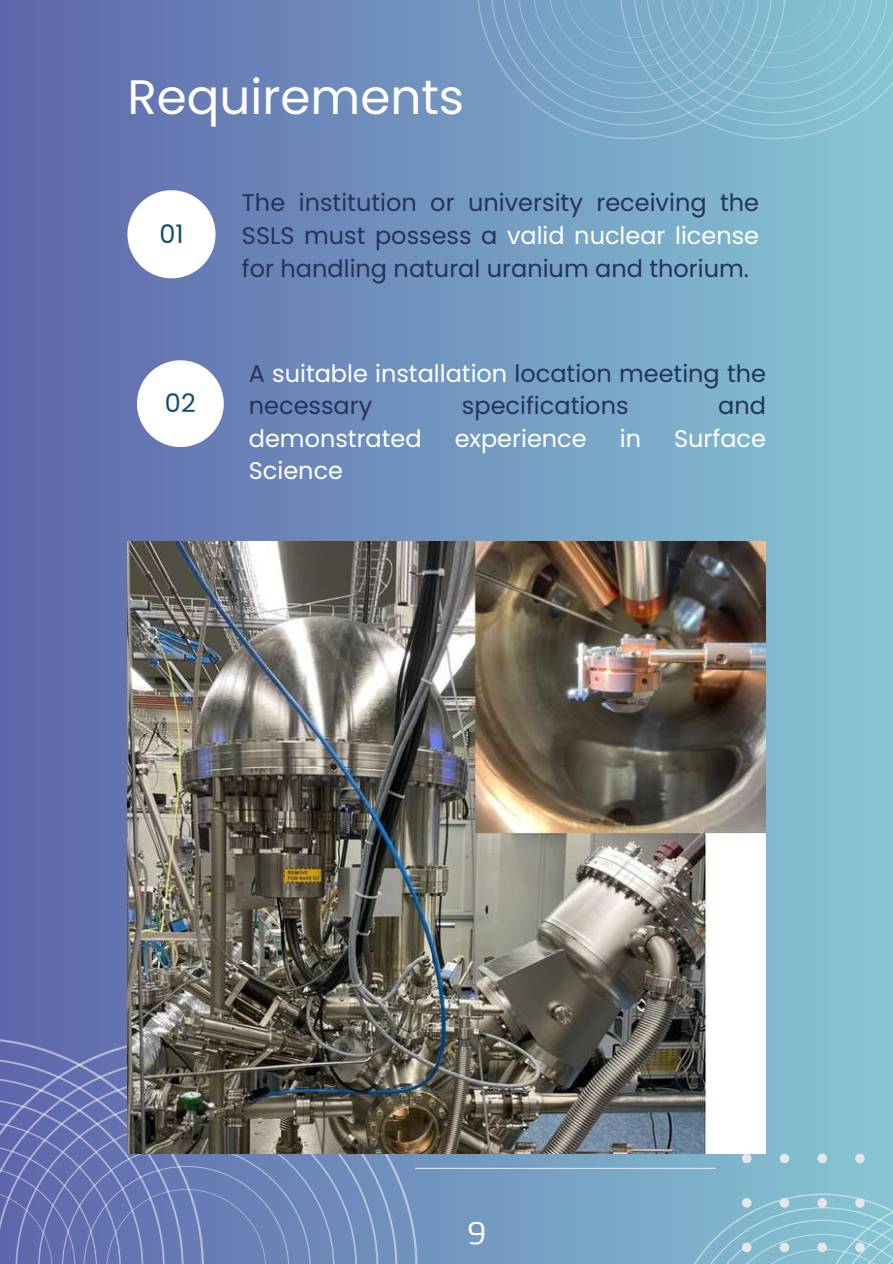
<style>
.page{position:relative;width:893px;height:1264px;background:#fff}
.page>*{position:absolute;margin:0;border:0;box-sizing:border-box;transform-origin:0 0}
.t1{font:48.3px "Poppins";color:#fff}
.t2{font:33px "EC Square Sans Pro";color:#fdfdfd}
.t3{font:25.5px "Poppins";color:#124d6d}
.t4{font:24px/32.7px "Poppins";color:#25335b;text-align:justify}
.t5{font:24px "Poppins";color:#fff}
.s1{color:#fff}
</style>
<div class="page">
<div style="left:0;top:0;width:892px;height:1263px;background:linear-gradient(to right,#5e66ab,#86c6d3)"></div>
<hr style="left:415px;top:1167px;width:300px;height:1px;background:#e6e6e6">
<div style="left:127px;top:190px;width:88px;height:88px;background:#fff;border-radius:50%"></div>
<div style="left:137px;top:360px;width:87px;height:87px;background:#fff;border-radius:50%"></div>
<svg style="left:397px;top:1153px;width:20px;height:110px;background:#7696be"></svg>
<svg style="left:334px;top:1153px;width:63px;height:110px;background:#7491bd"></svg>
<svg style="left:0;top:1037px;width:127px;height:20px;background:#6772b1"></svg>
<svg style="left:0;top:1057px;width:334px;height:206px;background:#6c7cb5"></svg>
<img style="left:127px;top:541px;width:638px;height:612px">
<svg style="left:476px;top:0;width:416px;height:139px;background:#7fb1ca"></svg>
<svg style="left:669px;top:1153px;width:223px;height:110px;background:#88bdd0"></svg>
<h1 class="t1" style="left:127px;top:63px;width:338px">Requirements</h1>
<p class="t3" style="left:159px;top:216px;width:26px">01</p>
<p class="t3" style="left:165px;top:385px;width:32px">02</p>
<p class="t4" style="left:242px;top:187px;width:518px">The institution or university receiving the SSLS must possess a <span class="s1">valid nuclear license </span>for handling natural uranium and thorium.</p>
<p class="t4" style="left:249px;top:357px;width:518px">A <span class="s1">suitable installation</span> location meeting the necessary</p>
<p class="t4" style="left:462px;top:389px;width:168px">specifications</p>
<p class="t4" style="left:718px;top:389px;width:49px">and</p>
<p class="t5" style="left:249px;top:421px;width:174px">demonstrated</p>
<p class="t5" style="left:454px;top:421px;width:133px">experience</p>
<p class="t5" style="left:619px;top:421px;width:23px">in</p>
<p class="t5" style="left:674px;top:421px;width:93px">Surface</p>
<p class="t5" style="left:249px;top:454px;width:96px">Science</p>
<h2 class="t2" style="left:467px;top:1214px;width:20px">9</h2>
</div>
